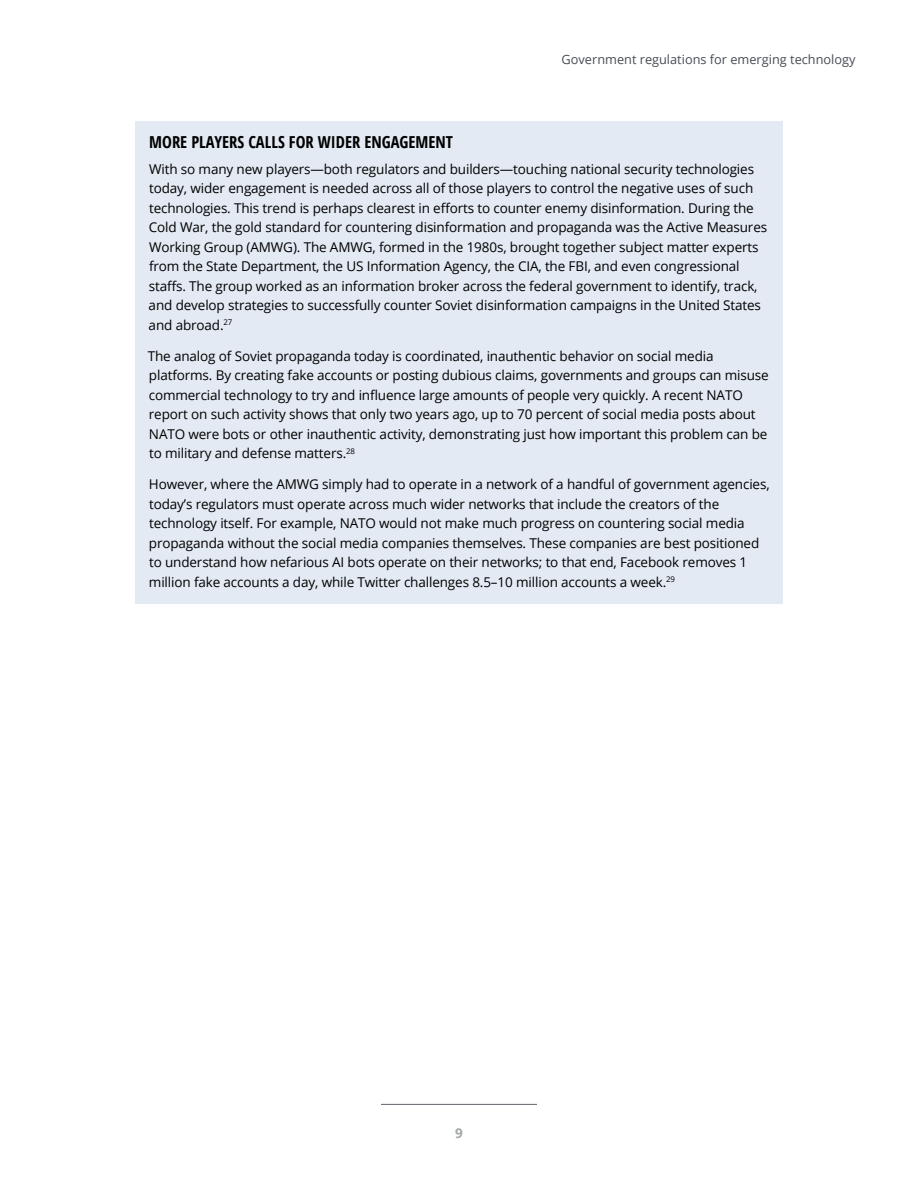
<style>
.page{position:relative;width:918px;height:1188px;background:#fff}
.page>*{position:absolute;margin:0;border:0;box-sizing:border-box;transform-origin:0 0}
.sidebar-h1{font:700 16.5px "Open Sans Condensed";color:#000}
.sidebar-body{font:13.5px/19.5px "Open Sans";letter-spacing:-.01em;color:#000}
.t1{font:700 13.5px "Open Sans";color:#a3a7a9}
.t2{font:12.75px "Open Sans";color:#474c55}
</style>
<div class="page">
<hr style="left:381px;top:1104px;width:156px;height:1px;background:#5f636a">
<div style="left:135px;top:122px;width:648px;height:482px;background:#e3eaf3"></div>
<p class="t2" style="left:562px;top:50px;width:296px">Government regulations for emerging technology</p>
<p class="sidebar-h1" style="left:149px;top:130px;width:305px">MORE PLAYERS CALLS FOR WIDER ENGAGEMENT</p>
<p class="sidebar-body" style="left:149px;top:159px;width:620px">With so many new players—both regulators and builders—touching national security technologies today, wider engagement is needed across all of those players to control the negative uses of such technologies. This trend is perhaps clearest in efforts to counter enemy disinformation. During the Cold War, the gold standard for countering disinformation and propaganda was the Active Measures Working Group (AMWG). The AMWG, formed in the 1980s, brought together subject matter experts from the State Department, the US Information Agency, the CIA, the FBI, and even congressional staffs. The group worked as an information broker across the federal government to identify, track, and develop strategies to successfully counter Soviet disinformation campaigns in the United States and abroad.<sup>27</sup></p>
<p class="sidebar-body" style="left:148px;top:346px;width:623px">The analog of Soviet propaganda today is coordinated, inauthentic behavior on social media platforms. By creating fake accounts or posting dubious claims, governments and groups can misuse commercial technology to try and influence large amounts of people very quickly. A recent NATO report on such activity shows that only two years ago, up to 70 percent of social media posts about NATO were bots or other inauthentic activity, demonstrating just how important this problem can be to military and defense matters.<sup>28</sup></p>
<p class="sidebar-body" style="left:149px;top:474px;width:622px">However, where the AMWG simply had to operate in a network of a handful of government agencies, today’s regulators must operate across much wider networks that include the creators of the technology itself. For example, NATO would not make much progress on countering social media propaganda without the social media companies themselves. These companies are best positioned to understand how nefarious AI bots operate on their networks; to that end, Facebook removes 1 million fake accounts a day, while Twitter challenges 8.5–10 million accounts a week.<sup>29</sup></p>
<p class="t1" style="left:455px;top:1123px;width:9px">9</p>
</div>
